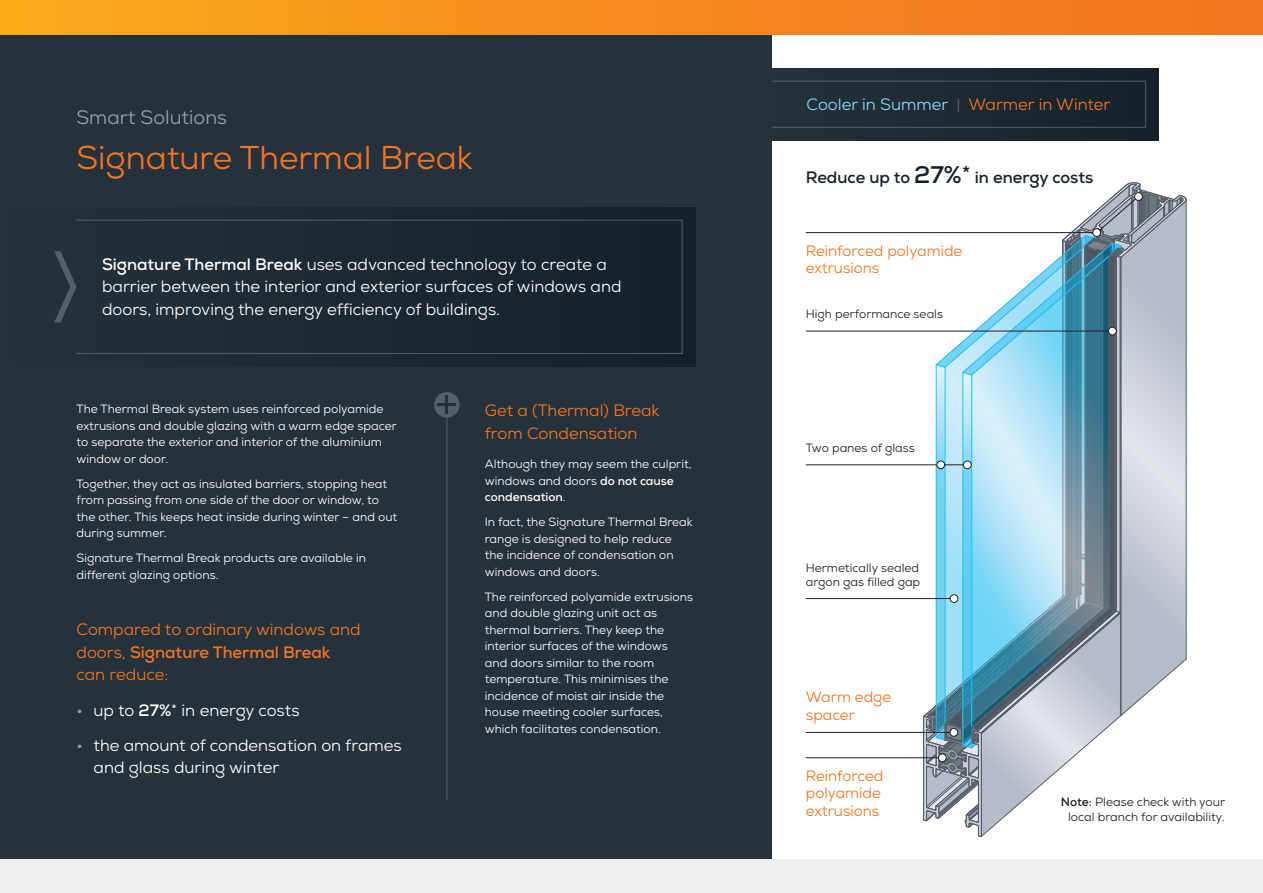
<style>
.page{position:relative;width:1263px;height:893px;background:#fff}
.page>*{position:absolute;margin:0;border:0;box-sizing:border-box;transform-origin:0 0}
.t1{font:33px "Nexa";color:#f47521}
.t2{font:19.5px "Nexa";color:#9ba1a8}
.t3{font:16.5px/22.5px "Nexa";color:#fff}
.t4{font:16.5px/22.5px "Nexa";color:#f47521}
.t5{font:16.5px "Nexa";color:#8dd7f7}
.t6{font:700 16.5px "Nexa";color:#14202a}
.t7{font:15px/17.2px "Nexa";color:#f47521}
.t8{font:12px/16.5px "Nexa";color:#fff}
.t9{font:12px/14.2px "Nexa";color:#231f20}
.s1{font-weight:700}
.s2{color:#9ba1a8}
.s3{color:#555f69}
.s4{color:#f47521}
.s5{font-size:24px}
.s6{font-weight:400;font-size:24px}
</style>
<div class="page">
<hr style="left:806px;top:331px;width:306px;height:1px;background:#231f20">
<svg style="left:923px;top:182px;width:264px;height:655px"></svg>
<div style="left:1134px;top:193px;width:8px;height:7px;background:#fff;border-radius:50%"></div>
<div style="left:1134px;top:192px;width:9px;height:9px;border:1px solid #231f20;border-radius:50%"></div>
<hr style="left:806px;top:757px;width:135px;height:1px;background:#231f20">
<div style="left:938px;top:754px;width:8px;height:8px;background:#fff;border-radius:50%"></div>
<div style="left:938px;top:753px;width:8px;height:9px;border:1px solid #231f20;border-radius:50%"></div>
<hr style="left:806px;top:598px;width:147px;height:1px;background:#231f20">
<div style="left:950px;top:595px;width:8px;height:7px;background:#fff;border-radius:50%"></div>
<div style="left:950px;top:594px;width:8px;height:9px;border:1px solid #231f20;border-radius:50%"></div>
<hr style="left:806px;top:464px;width:161px;height:1px;background:#231f20">
<div style="left:963px;top:461px;width:8px;height:8px;background:#fff;border-radius:50%"></div>
<div style="left:963px;top:461px;width:8px;height:8px;border:1px solid #231f20;border-radius:50%"></div>
<div style="left:937px;top:461px;width:7px;height:8px;background:#fff;border-radius:50%"></div>
<div style="left:936px;top:461px;width:9px;height:8px;border:1px solid #231f20;border-radius:50%"></div>
<hr style="left:806px;top:732px;width:147px;height:1px;background:#231f20">
<div style="left:950px;top:728px;width:8px;height:8px;background:#fff;border-radius:50%"></div>
<div style="left:950px;top:728px;width:8px;height:9px;border:1px solid #231f20;border-radius:50%"></div>
<hr style="left:806px;top:232px;width:290px;height:1px;background:#231f20">
<div style="left:1093px;top:229px;width:7px;height:7px;background:#fff;border-radius:50%"></div>
<div style="left:1092px;top:228px;width:9px;height:9px;border:1px solid #231f20;border-radius:50%"></div>
<div style="left:0;top:0;width:772px;height:893px;background:#25323c"></div>
<div style="left:0;top:207px;width:695px;height:160px;background:#1c2933"></div>
<div style="left:76px;top:220px;width:606px;height:134px;border:1px solid #555f69"></div>
<svg style="left:54px;top:251px;width:23px;height:71px"></svg>
<hr style="left:446px;top:416px;width:1px;height:384px;background:#555f69">
<div style="left:434px;top:392px;width:26px;height:26px;background:#555f69;border-radius:50%"></div>
<hr style="left:445px;top:395px;width:3px;height:19px;background:#25323c">
<hr style="left:437px;top:403px;width:19px;height:3px;background:#25323c">
<div style="left:770px;top:68px;width:389px;height:72px;background:#1c2933"></div>
<div style="left:771px;top:81px;width:375px;height:47px;border:1px solid #555f69"></div>
<div style="left:0;top:859px;width:1263px;height:34px;background:#edeff1"></div>
<div style="left:0;top:0;width:1263px;height:34px;background:linear-gradient(to right,#f9a91a,#f37122)"></div>
<h2 class="t2" style="left:77px;top:105px;width:152px">Smart Solutions</h2>
<h1 class="t1" style="left:77px;top:136px;width:398px">Signature Thermal Break</h1>
<h3 class="t3" style="left:102px;top:253px;width:521px"><span class="s1">Signature Thermal Break</span> uses advanced technology to create a barrier between the interior and exterior surfaces of windows and doors, improving the energy efficiency of buildings.</h3>
<p class="t8" style="left:77px;top:401px;width:322px">The Thermal Break system uses reinforced polyamide extrusions and double glazing with a warm edge spacer to separate the exterior and interior of the aluminium window or door.</p>
<p class="t8" style="left:77px;top:475px;width:322px">Together, they act as insulated barriers, stopping heat from passing from one side of the door or window, to the other. This keeps heat inside during winter – and out during summer.</p>
<p class="t8" style="left:77px;top:550px;width:291px">Signature Thermal Break products are available in different glazing options.</p>
<h3 class="t4" style="left:77px;top:618px;width:286px">Compared to ordinary windows and doors, <span class="s1">Signature Thermal Break </span>can reduce:</h3>
<h3 class="t3" style="left:77px;top:699px;width:225px"><span class="s2">•</span> up to <span class="s1">27%</span>* in energy costs</h3>
<h3 class="t3" style="left:94px;top:734px;width:310px;text-indent:-17px"><span class="s2">•</span> the amount of condensation on frames and glass during winter</h3>
<h3 class="t4" style="left:485px;top:399px;width:176px">Get a (Thermal) Break from Condensation</h3>
<p class="t8" style="left:485px;top:456px;width:208px">Although they may seem the culprit, windows and doors <span class="s1">do not cause condensation</span>.</p>
<p class="t8" style="left:485px;top:514px;width:209px">In fact, the Signature Thermal Break range is designed to help reduce the incidence of condensation on windows and doors.</p>
<p class="t8" style="left:485px;top:588px;width:210px">The reinforced polyamide extrusions and double glazing unit act as thermal barriers. They keep the interior surfaces of the windows and doors similar to the room temperature. This minimises the incidence of moist air inside the house meeting cooler surfaces, which facilitates condensation.</p>
<h3 class="t5" style="left:806px;top:94px;width:305px">Cooler in Summer <span class="s3">|</span> <span class="s4">Warmer in Winter</span></h3>
<h3 class="t6" style="left:806px;top:166px;width:289px">Reduce up to <span class="s5">27%</span><span class="s6">*</span> in energy costs</h3>
<p class="t7" style="left:806px;top:242px;width:158px">Reinforced polyamide extrusions</p>
<p class="t9" style="left:806px;top:307px;width:139px">High performance seals</p>
<p class="t9" style="left:806px;top:441px;width:111px">Two panes of glass</p>
<p class="t9" style="left:806px;top:560px;width:116px">Hermetically sealed argon gas filled gap</p>
<p class="t7" style="left:806px;top:689px;width:87px">Warm edge spacer</p>
<p class="t7" style="left:806px;top:767px;width:79px">Reinforced polyamide extrusions</p>
<p class="t9" style="left:1061px;top:795px;width:166px;text-align:center"><span class="s1">Note:</span> Please check with your local branch for availability.</p>
</div>
